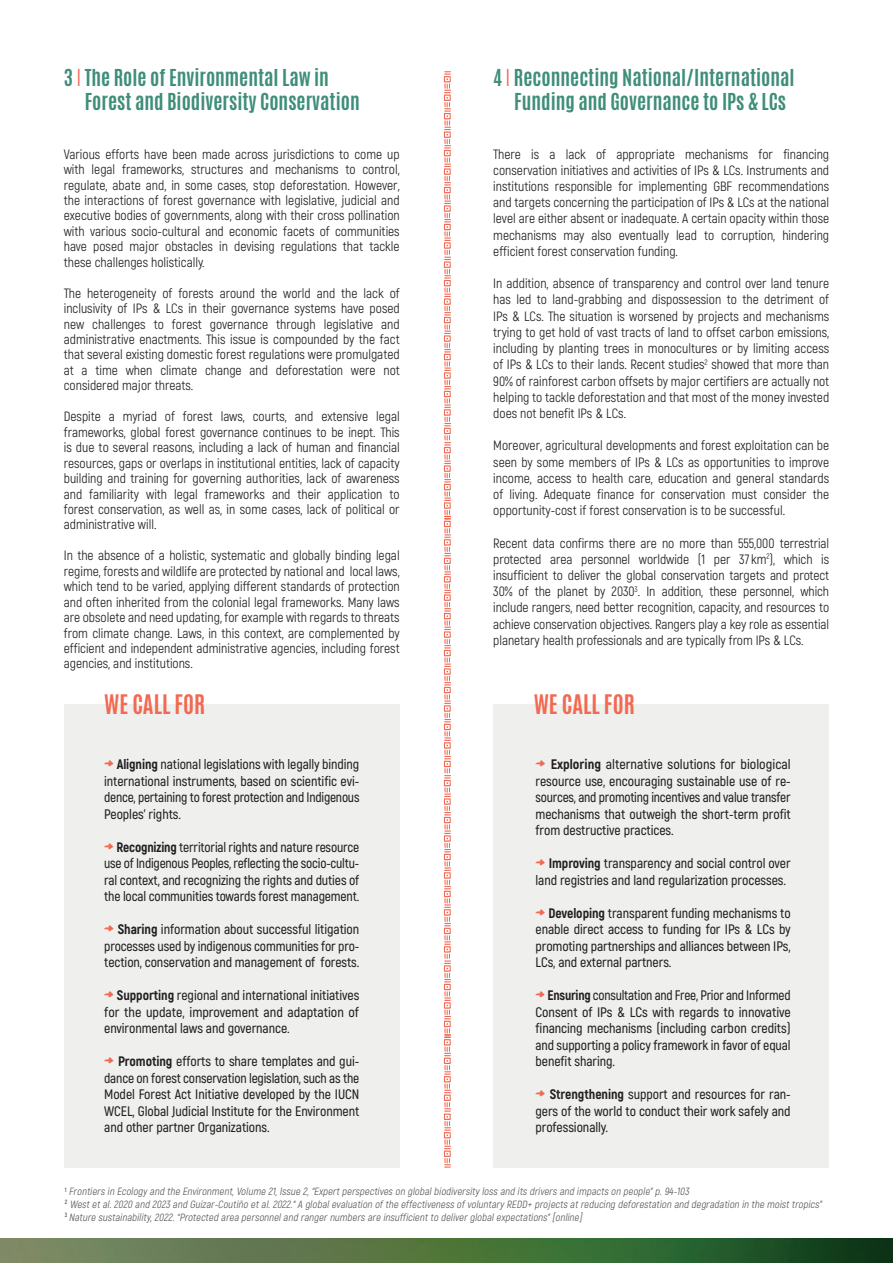
<style>
.page{position:relative;width:893px;height:1263px;background:#fff}
.page>*{position:absolute;margin:0;border:0;box-sizing:border-box;transform-origin:0 0}
.t1{font:700 22.5px "Antonio";color:#f26952}
.t2{font:700 19.5px/23.4px "Antonio";color:#3f8e7a}
.t3{font:600 13.8px/16.5px "Akrobat";letter-spacing:-.005em;color:#231f20;text-align:justify}
.t4{font:13.5px/15.5px "Akrobat";color:#231f20;text-align:justify}
.t5{font:italic 10.5px/12.6px "Akrobat";color:#57585a}
.s1{font-weight:300;color:#f26952}
.s2{font-family:"Blow Brush";font-weight:400;color:#f26952}
.s3{font-weight:800}
</style>
<div class="page">
<div style="left:64px;top:704px;width:336px;height:464px;background:#eff0ee"></div>
<div style="left:493px;top:704px;width:336px;height:464px;background:#eff0ee"></div>
<img style="left:0;top:1238px;width:893px;height:25px">
<svg style="left:444px;top:71px;width:7px;height:1097px"></svg>
<h2 class="t2" style="left:85px;top:67px;width:276px;text-indent:-21px">3 <span class="s1">I</span> The Role of Environmental Law in<br>Forest and Biodiversity Conservation</h2>
<h2 class="t2" style="left:514px;top:67px;width:282px;text-indent:-21px">4 <span class="s1">I</span> Reconnecting National/International<br>Funding and Governance to IPs &amp; LCs</h2>
<p class="t4" style="left:64px;top:146px;width:337px">Various efforts have been made across jurisdictions to come up with legal frameworks, structures and mechanisms to control, regulate, abate and, in some cases, stop deforestation. However, the interactions of forest governance with legislative, judicial and executive bodies of governments, along with their cross pollination with various socio-cultural and economic facets of communities have posed major obstacles in devising regulations that tackle these challenges holistically.</p>
<p class="t4" style="left:64px;top:285px;width:337px">The heterogeneity of forests around the world and the lack of inclusivity of IPs &amp; LCs in their governance systems have posed new challenges to forest governance through legislative and administrative enactments. This issue is compounded by the fact that several existing domestic forest regulations were promulgated at a time when climate change and deforestation were not considered major threats.</p>
<p class="t4" style="left:64px;top:409px;width:337px">Despite a myriad of forest laws, courts, and extensive legal frameworks, global forest governance continues to be inept. This is due to several reasons, including a lack of human and financial resources, gaps or overlaps in institutional entities, lack of capacity building and training for governing authorities, lack of awareness and familiarity with legal frameworks and their application to forest conservation, as well as, in some cases, lack of political or administrative will.</p>
<p class="t4" style="left:64px;top:548px;width:337px">In the absence of a holistic, systematic and globally binding legal regime, forests and wildlife are protected by national and local laws, which tend to be varied, applying different standards of protection and often inherited from the colonial legal frameworks. Many laws are obsolete and need updating, for example with regards to threats from climate change. Laws, in this context, are complemented by efficient and independent administrative agencies, including forest agencies, and institutions.</p>
<p class="t4" style="left:493px;top:146px;width:337px;line-height:16.2px">There is a lack of appropriate mechanisms for financing conservation initiatives and activities of IPs &amp; LCs. Instruments and institutions responsible for implementing GBF recommendations and targets concerning the participation of IPs &amp; LCs at the national level are either absent or inadequate. A certain opacity within those mechanisms may also eventually lead to corruption, hindering efficient forest conservation funding.</p>
<p class="t4" style="left:493px;top:275px;width:337px;line-height:16.2px">In addition, absence of transparency and control over land tenure has led to land-grabbing and dispossession to the detriment of IPs &amp; LCs. The situation is worsened by projects and mechanisms trying to get hold of vast tracts of land to offset carbon emissions, including by planting trees in monocultures or by limiting access of IPs &amp; LCs to their lands. Recent studies<sup>2</sup> showed that more than 90% of rainforest carbon offsets by major certifiers are actually not helping to tackle deforestation and that most of the money invested does not benefit IPs &amp; LCs.</p>
<p class="t4" style="left:493px;top:437px;width:337px;line-height:16.2px">Moreover, agricultural developments and forest exploitation can be seen by some members of IPs &amp; LCs as opportunities to improve income, access to health care, education and general standards of living. Adequate finance for conservation must consider the opportunity-cost if forest conservation is to be successful.</p>
<p class="t4" style="left:493px;top:535px;width:337px;line-height:16.2px">Recent data confirms there are no more than 555,000 terrestrial protected area personnel worldwide (1 per 37 km<sup>2</sup>), which is insufficient to deliver the global conservation targets and protect 30% of the planet by 2030<sup>3</sup>. In addition, these personnel, which include rangers, need better recognition, capacity, and resources to achieve conservation objectives. Rangers play a key role as essential planetary health professionals and are typically from IPs &amp; LCs.</p>
<h1 class="t1" style="left:104px;top:688px;width:103px">WE CALL FOR</h1>
<h1 class="t1" style="left:534px;top:687px;width:103px">WE CALL FOR</h1>
<p class="t3" style="left:104px;top:756px;width:257px"><span class="s2">&gt;</span> <span class="s3">Aligning</span> national legislations with legally binding international instruments, based on scientific evi&shy;dence, pertaining to forest protection and Indigenous Peoples’ rights.</p>
<p class="t3" style="left:104px;top:839px;width:257px"><span class="s2">&gt;</span> <span class="s3">Recognizing</span> territorial rights and nature resource use of Indigenous Peoples, reflecting the socio-cultu&shy;ral context, and recognizing the rights and duties of the local communities towards forest management.</p>
<p class="t3" style="left:104px;top:921px;width:257px"><span class="s2">&gt;</span> <span class="s3">Sharing</span> information about successful litigation processes used by indigenous communities for pro&shy;tection, conservation and management of forests.</p>
<p class="t3" style="left:104px;top:987px;width:257px"><span class="s2">&gt;</span> <span class="s3">Supporting</span> regional and international initiatives for the update, improvement and adaptation of environmental laws and governance.</p>
<p class="t3" style="left:104px;top:1053px;width:257px"><span class="s2">&gt;</span> <span class="s3">Promoting</span> efforts to share templates and gui&shy;dance on forest conservation legislation, such as the Model Forest Act Initiative developed by the IUCN WCEL, Global Judicial Institute for the Environment and other partner Organizations.</p>
<p class="t3" style="left:535px;top:756px;width:257px"><span class="s2">&gt;</span> <span class="s3">Exploring</span> alternative solutions for biological resource use, encouraging sustainable use of re&shy;sources, and promoting incentives and value transfer mechanisms that outweigh the short-term profit from destructive practices.</p>
<p class="t3" style="left:535px;top:855px;width:257px"><span class="s2">&gt;</span> <span class="s3">Improving</span> transparency and social control over land registries and land regularization processes.</p>
<p class="t3" style="left:535px;top:905px;width:257px"><span class="s2">&gt;</span> <span class="s3">Developing</span> transparent funding mechanisms to enable direct access to funding for IPs &amp; LCs by promoting partnerships and alliances between IPs, LCs, and external partners.</p>
<p class="t3" style="left:535px;top:987px;width:257px"><span class="s2">&gt;</span> <span class="s3">Ensuring</span> consultation and Free, Prior and Informed Consent of IPs &amp; LCs with regards to innovative financing mechanisms (including carbon credits) and supporting a policy framework in favor of equal benefit sharing.</p>
<p class="t3" style="left:535px;top:1086px;width:257px"><span class="s2">&gt;</span> <span class="s3">Strengthening</span> support and resources for ran&shy;gers of the world to conduct their work safely and professionally.</p>
<p class="t5" style="left:65px;top:1185px;width:761px"><sup>1</sup> Frontiers in Ecology and the Environment,Volume 21,Issue 2,“Expertperspectives on globalbiodiversity loss and its drivers and impacts on people”p.94-103<br><sup>2</sup> Westetal.2020 and 2023 and Guizar-Coutiño etal.2022.“A globalevaluation ofthe effectiveness ofvoluntary REDD+ projects atreducing deforestation and degradation in the moisttropics”<br><sup>3</sup> Nature sustainability,2022.“Protected area personneland rangernumbers are insufficientto deliverglobalexpectations”[online]</p>
</div>
